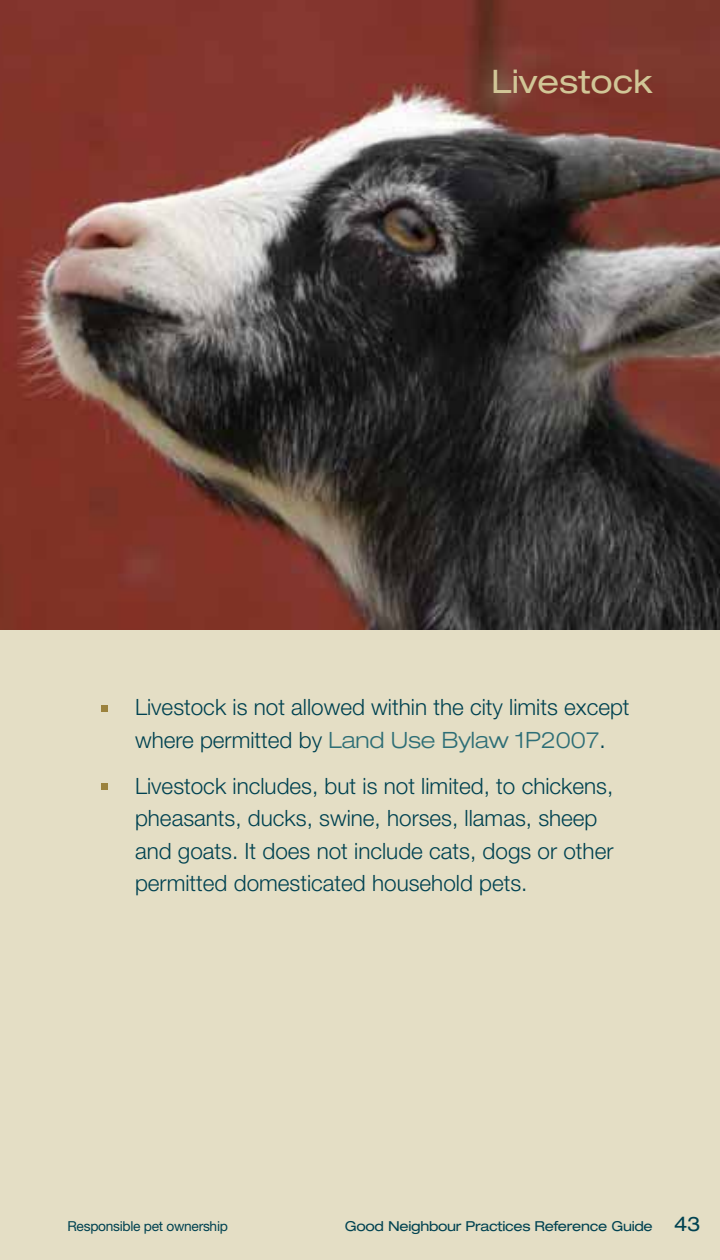
<style>
.page{position:relative;width:720px;height:1260px;background:#fff}
.page>*{position:absolute;margin:0;border:0;box-sizing:border-box;transform-origin:0 0}
.t1{font:expanded 32.5px "Helvetica Neue";color:#d1c697}
.t2{font:300 22.5px/32.5px "Helvetica Neue";color:#004251}
.t3{font:expanded 13.75px "Helvetica Neue";letter-spacing:-.02em;color:#004251}
.t4{font:13.75px "Helvetica Neue";letter-spacing:-.02em;color:#004251}
.s1{font-stretch:expanded;color:#2d6e76}
.s2{font-stretch:expanded}
.s3{font-size:20px}
</style>
<div class="page">
<div style="left:0;top:630px;width:720px;height:630px;background:#e4dec5"></div>
<img style="left:0;top:0;width:720px;height:630px">
<div style="left:101px;top:705px;width:7px;height:7px;background:#9b823d"></div>
<div style="left:101px;top:783px;width:7px;height:7px;background:#9b823d"></div>
<h1 class="t1" style="left:491px;top:69px;width:163px">Livestock</h1>
<p class="t2" style="left:135px;top:693px;width:496px">Livestock is not allowed within the city limits except where permitted by <span class="s1">Land Use Bylaw 1P2007</span><span class="s2">.</span></p>
<p class="t2" style="left:135px;top:772px;width:480px">Livestock includes, but is not limited, to chickens, pheasants, ducks, swine, horses, llamas, sheep and goats. It does not include cats, dogs or other permitted domesticated household pets.</p>
<p class="t4" style="left:68px;top:1221px;width:162px">Responsible pet ownership</p>
<p class="t3" style="left:345px;top:1221px;width:358px">Good Neighbour Practices Reference Guide <span class="s3">43</span></p>
</div>
